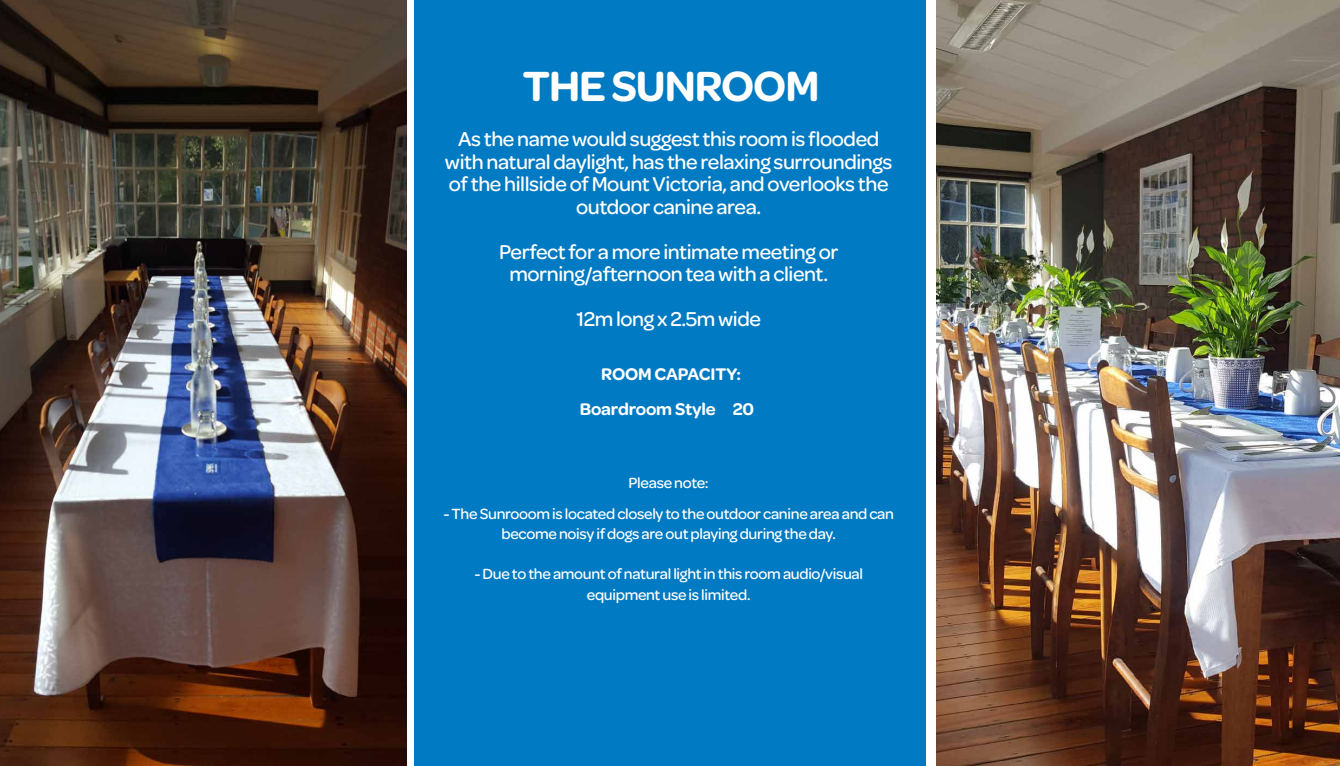
<style>
.page{position:relative;width:1340px;height:766px;background:#fff}
.page>*{position:absolute;margin:0;border:0;box-sizing:border-box;transform-origin:0 0}
.t1{font:600 45px "Omnes";letter-spacing:-.025em;color:#fff}
.t2{font:500 21.38px/22.5px "Omnes";letter-spacing:-.02em;color:#fff;text-align:center}
.t3{font:600 18px "Omnes";letter-spacing:-.01em;color:#fff}
.t4{font:500 15.75px/20.2px "Omnes";letter-spacing:-.02em;color:#fff;text-align:center}
</style>
<div class="page">
<div style="left:414px;top:0;width:511px;height:765px;background:#007ac2"></div>
<img style="left:936px;top:0;width:403px;height:765px">
<img style="left:0;top:0;width:406px;height:765px">
<p class="t1" style="left:523px;top:60px;width:298px">THE SUNROOM</p>
<p class="t2" style="left:445px;top:128px;width:449px">As the name would suggest this room is flooded with natural daylight, has the relaxing surroundings of the hillside of Mount Victoria, and overlooks the outdoor canine area.</p>
<p class="t2" style="left:499px;top:240px;width:341px">Perfect for a more intimate meeting or morning/afternoon tea with a client.</p>
<p class="t2" style="left:576px;top:308px;width:186px">12m long x 2.5m wide</p>
<p class="t3" style="left:601px;top:363px;width:141px">ROOM CAPACITY:</p>
<p class="t3" style="left:579px;top:398px;width:176px">Boardroom Style 20</p>
<p class="t4" style="left:628px;top:472px;width:82px">Please note:</p>
<p class="t4" style="left:443px;top:503px;width:452px">- The Sunrooom is located closely to the outdoor canine area and can become noisy if dogs are out playing during the day.</p>
<p class="t4" style="left:474px;top:564px;width:390px">- Due to the amount of natural light in this room audio/visual equipment use is limited.</p>
</div>
